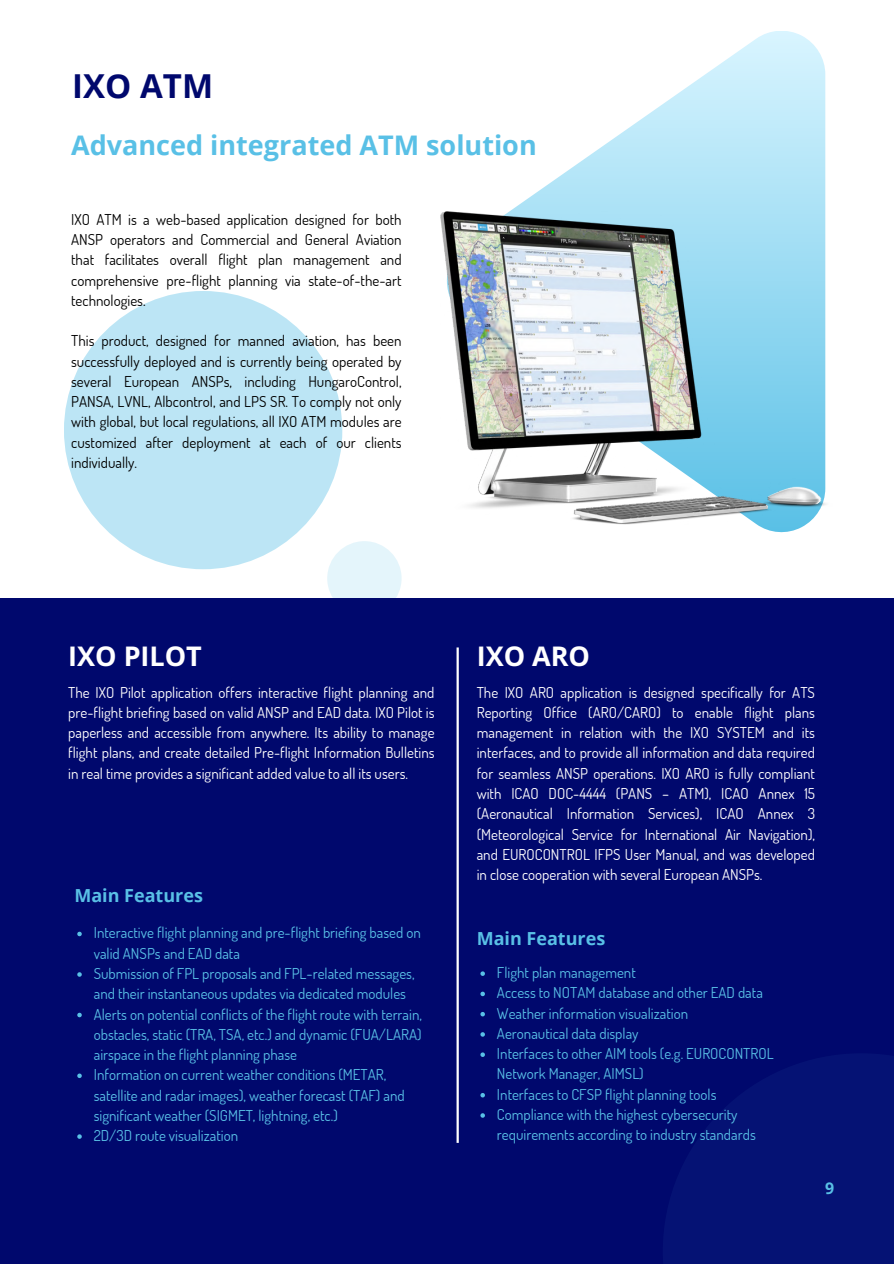
<style>
.page{position:relative;width:894px;height:1264px;background:#fff}
.page>*{position:absolute;margin:0;border:0;box-sizing:border-box;transform-origin:0 0}
.t1{font:700 33px "Open Sans";color:#00086d}
.t2{font:700 27px "Open Sans";color:#59c0e6}
.t3{font:700 27px "Open Sans";color:#fff}
.t4{font:700 18px "Open Sans";color:#59c0e6}
.t5{font:700 15.9px "Open Sans";color:#59c0e6}
.t6{font:15px/20.2px "Dosis";color:#59c0e6}
.t7{font:15px/20.2px "Dosis";color:#fff;text-align:justify}
.t8{font:15px/20.2px "Dosis";color:#000;text-align:justify}
</style>
<div class="page">
<div style="left:327px;top:541px;width:74px;height:74px;background:#e4f5fb;border-radius:50%"></div>
<div style="left:0;top:598px;width:893px;height:665px;background:#00086d"></div>
<div style="left:64px;top:291px;width:278px;height:278px;background:#bce5f5;border-radius:50%"></div>
<svg style="left:447px;top:31px;width:378px;height:501px"></svg>
<svg style="left:480px;top:971px;width:5px;height:4px"></svg>
<svg style="left:480px;top:991px;width:5px;height:5px"></svg>
<svg style="left:480px;top:1012px;width:5px;height:4px"></svg>
<svg style="left:480px;top:1032px;width:5px;height:4px"></svg>
<svg style="left:480px;top:1052px;width:5px;height:4px"></svg>
<svg style="left:480px;top:1093px;width:5px;height:4px"></svg>
<svg style="left:480px;top:1113px;width:5px;height:4px"></svg>
<hr style="left:456px;top:647px;width:2px;height:495px;background:#fff">
<div style="left:662px;top:1053px;width:231px;height:210px;background:#051274"></div>
<img style="left:440px;top:212px;width:386px;height:312px">
<svg style="left:77px;top:931px;width:5px;height:5px"></svg>
<svg style="left:77px;top:972px;width:5px;height:4px"></svg>
<svg style="left:77px;top:1012px;width:5px;height:5px"></svg>
<svg style="left:77px;top:1073px;width:5px;height:5px"></svg>
<svg style="left:77px;top:1134px;width:5px;height:4px"></svg>
<p class="t1" style="left:72px;top:62px;width:142px">IXO ATM</p>
<p class="t2" style="left:71px;top:126px;width:467px">Advanced integrated ATM solution</p>
<h4 class="t8" style="left:71px;top:209px;width:332px">IXO ATM is a web-based application designed for both ANSP operators and Commercial and General Aviation that facilitates overall flight plan management and comprehensive pre-flight planning via state-of-the-art technologies.</h4>
<p class="t8" style="left:71px;top:330px;width:332px">This product, designed for manned aviation, has been successfully deployed and is currently being operated by several European ANSPs, including HungaroControl, PANSA, LVNL, Albcontrol, and LPS SR. To comply not only with global, but local regulations, all IXO ATM modules are customized after deployment at each of our clients individually.</p>
<h4 class="t3" style="left:68px;top:637px;width:135px">IXO PILOT</h4>
<p class="t7" style="left:68px;top:681px;width:367px">The IXO Pilot application offers interactive flight planning and pre-flight briefing based on valid ANSP and EAD data. IXO Pilot is paperless and accessible from anywhere. Its ability to manage flight plans, and create detailed Pre-flight Information Bulletins in real time provides a significant added value to all its users.</p>
<p class="t4" style="left:74px;top:882px;width:130px">Main Features</p>
<p class="t6" style="left:94px;top:922px;width:328px">Interactive flight planning and pre-flight briefing based on valid ANSPs and EAD data</p>
<p class="t6" style="left:94px;top:962px;width:322px">Submission of FPL proposals and FPL-related messages, and their instantaneous updates via dedicated modules</p>
<p class="t6" style="left:94px;top:1003px;width:329px;text-align:justify">Alerts on potential conflicts of the flight route with terrain, obstacles, static (TRA, TSA, etc.) and dynamic (FUA/LARA) airspace in the flight planning phase</p>
<p class="t6" style="left:94px;top:1064px;width:312px">Information on current weather conditions (METAR, satellite and radar images), weather forecast (TAF) and significant weather (SIGMET, lightning, etc.)</p>
<h2 class="t6" style="left:94px;top:1124px;width:146px">2D/3D route visualization</h2>
<p class="t3" style="left:476px;top:637px;width:115px">IXO ARO</p>
<p class="t7" style="left:476px;top:681px;width:340px">The IXO ARO application is designed specifically for ATS Reporting Office (ARO/CARO) to enable flight plans management in relation with the IXO SYSTEM and its interfaces, and to provide all information and data required for seamless ANSP operations. IXO ARO is fully compliant with ICAO DOC-4444 (PANS – ATM), ICAO Annex 15 (Aeronautical Information Services), ICAO Annex 3 (Meteorological Service for International Air Navigation), and EUROCONTROL IFPS User Manual, and was developed in close cooperation with several European ANSPs.</p>
<p class="t4" style="left:476px;top:926px;width:130px">Main Features</p>
<p class="t6" style="left:497px;top:962px;width:140px">Flight plan management</p>
<h1 class="t6" style="left:497px;top:982px;width:267px">Access to NOTAM database and other EAD data</h1>
<h3 class="t6" style="left:497px;top:1002px;width:193px">Weather information visualization</h3>
<p class="t6" style="left:497px;top:1022px;width:143px">Aeronautical data display</p>
<p class="t6" style="left:497px;top:1043px;width:278px">Interfaces to other AIM tools (e.g. EUROCONTROL<br>Network Manager, AIMSL)</p>
<p class="t6" style="left:497px;top:1083px;width:221px">Interfaces to CFSP flight planning tools</p>
<h2 class="t6" style="left:497px;top:1103px;width:260px">Compliance with the highest cybersecurity requirements according to industry standards</h2>
<p class="t5" style="left:825px;top:1177px;width:11px">9</p>
</div>
